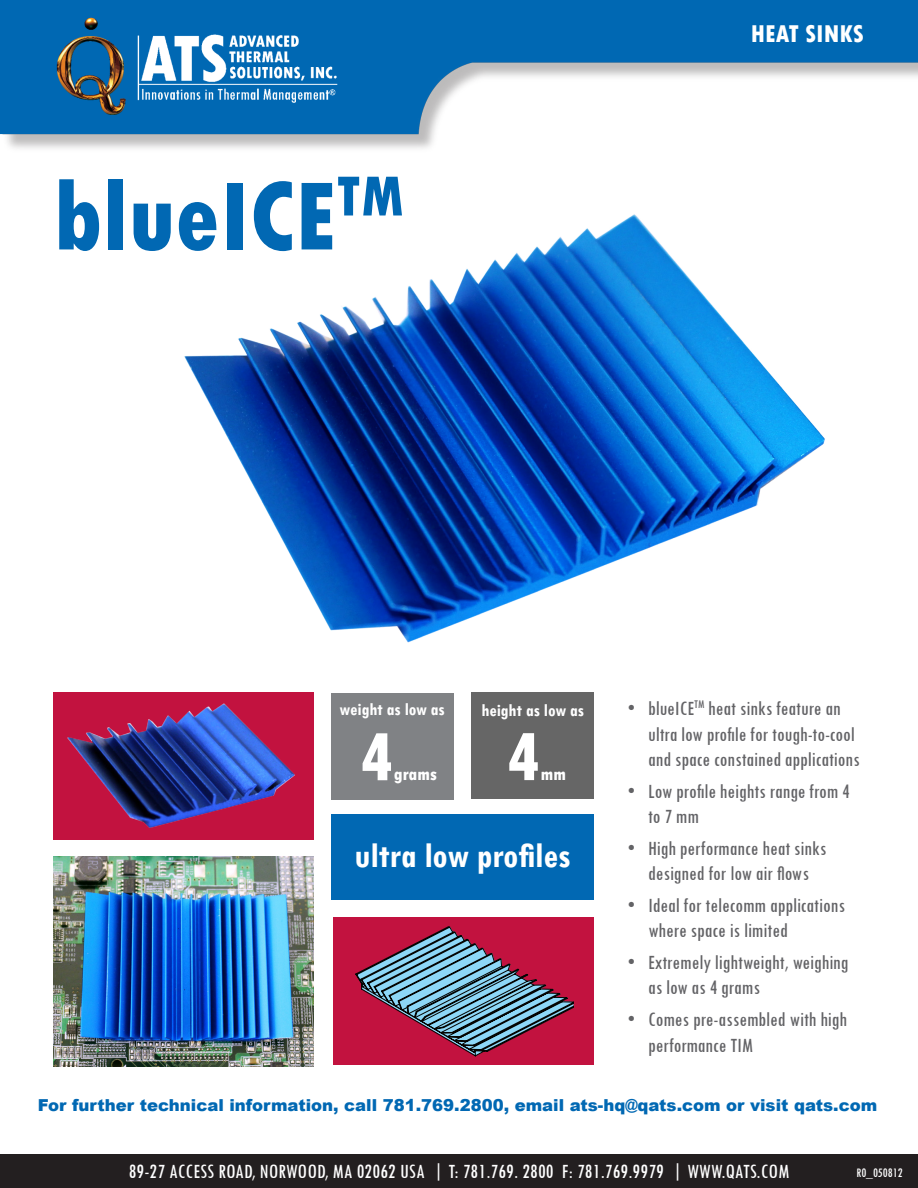
<style>
.page{position:relative;width:918px;height:1188px;background:#fff}
.page>*{position:absolute;margin:0;border:0;box-sizing:border-box;transform-origin:0 0}
.t1{font:800 condensed 102px "Tw Cen";color:#0168b3}
.t2{font:800 condensed 72px "Tw Cen";color:#fff}
.t3{font:700 condensed 36px "Tw Cen";color:#fff}
.t4{font:800 condensed 25.5px "Tw Cen";color:#fff}
.t5{font:condensed 21px/25.2px "Tw Cen";color:#636366}
.t6{font:condensed 21px "Tw Cen";letter-spacing:.01em;color:#fff}
.t7{font:700 condensed 18px "Tw Cen";color:#fff}
.t8{font:800 condensed 18px "Tw Cen";color:#fff}
.t9{font:900 16.5px "Arial";color:#0168b3}
.t10{font:condensed 13.5px "Tw Cen";color:#fff}
</style>
<div class="page">
<div style="left:0;top:1155px;width:918px;height:33px;background:#231f20"></div>
<img style="left:0;top:0;width:918px;height:149px">
<div style="left:472px;top:693px;width:122px;height:106px;background:#666"></div>
<img style="left:54px;top:857px;width:260px;height:210px">
<img style="left:184px;top:214px;width:641px;height:429px">
<div style="left:334px;top:917px;width:260px;height:147px;background:#c2123f"></div>
<div style="left:54px;top:693px;width:260px;height:147px;background:#c2123f"></div>
<img style="left:67px;top:703px;width:228px;height:125px">
<div style="left:331px;top:693px;width:122px;height:106px;background:#808285"></div>
<svg style="left:355px;top:926px;width:218px;height:130px"></svg>
<div style="left:331px;top:814px;width:263px;height:85px;background:#0168b3"></div>
<p class="t1" style="left:54px;top:156px;width:353px">blueICE<sup>TM</sup></p>
<p class="t4" style="left:751px;top:19px;width:115px">HEAT SINKS</p>
<p class="t7" style="left:482px;top:699px;width:104px">height as low as</p>
<p class="t5" style="left:648px;top:696px;width:213px;text-indent:-20px">• blueICE<sup>TM</sup> heat sinks feature an ultra low profile for tough-to-cool and space constained applications</p>
<p class="t5" style="left:648px;top:778px;width:203px;text-indent:-20px">• Low profile heights range from 4 to 7 mm</p>
<p class="t5" style="left:628px;top:835px;width:200px;text-align:center">• High performance heat sinks designed for low air flows</p>
<p class="t5" style="left:648px;top:892px;width:198px;text-indent:-20px">• Ideal for telecomm applications where space is limited</p>
<p class="t5" style="left:648px;top:950px;width:202px;text-indent:-20px">• Extremely lightweight, weighing as low as 4 grams</p>
<p class="t5" style="left:648px;top:1007px;width:201px;text-indent:-20px">• Comes pre-assembled with high performance TIM</p>
<p class="t7" style="left:340px;top:699px;width:107px">weight as low as</p>
<p class="t2" style="left:506px;top:714px;width:37px">4</p>
<p class="t2" style="left:359px;top:715px;width:37px">4</p>
<p class="t8" style="left:541px;top:764px;width:27px">mm</p>
<p class="t8" style="left:394px;top:764px;width:44px">grams</p>
<p class="t3" style="left:355px;top:834px;width:217px">ultra low profiles</p>
<p class="t9" style="left:38px;top:1093px;width:841px">For further technical information, call 781.769.2800, email ats-hq@qats.com or visit qats.com</p>
<p class="t6" style="left:129px;top:1159px;width:662px">89-27 ACCESS ROAD, NORWOOD, MA 02062 USA | T: 781.769. 2800 F: 781.769.9979 | WWW.QATS.COM</p>
<p class="t10" style="left:856px;top:1165px;width:48px">R0_050812</p>
</div>
